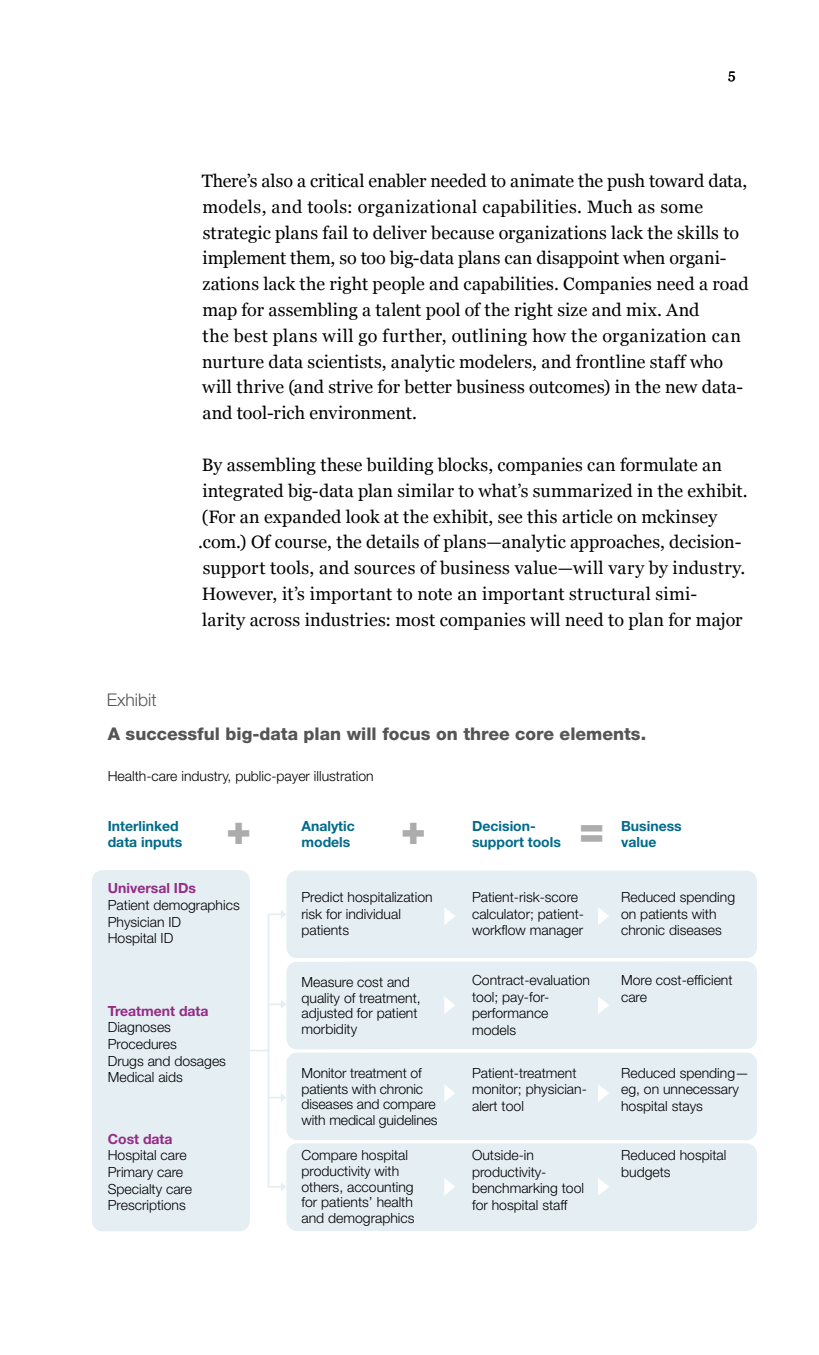
<style>
.page{position:relative;width:819px;height:1355px;background:#fff}
.page>*{position:absolute;margin:0;border:0;box-sizing:border-box;transform-origin:0 0}
.t1{font:900 42px "Helvetica Neue LT Std";color:#acacac}
.t2{font:17.85px/25.7px "Georgia";letter-spacing:.005em;color:#000}
.t3{font:800 17.5px "Helvetica Neue LT Std";color:#555}
.t4{font:300 17.5px "Helvetica Neue LT Std";color:#555}
.t5{font:300 14px/16.6px "Helvetica Neue LT Std";color:#000}
.t6{font:700 14px/15.8px "Helvetica Neue LT Std";color:#006b8b}
.t7{font:700 14px "Helvetica Neue LT Std";color:#942b85}
.t8{font:14px "Georgia";color:#000}
</style>
<div class="page">
<div style="left:286px;top:870px;width:471px;height:88px;background:#e4eef3;border-radius:10px"></div>
<div style="left:286px;top:961px;width:471px;height:88px;background:#e4eef3;border-radius:11px"></div>
<div style="left:286px;top:1052px;width:471px;height:88px;background:#e4eef3;border-radius:10px"></div>
<div style="left:286px;top:1143px;width:471px;height:87px;background:#e4eef3;border-radius:10px"></div>
<div style="left:92px;top:870px;width:158px;height:361px;background:#e4eef3;border-radius:10px"></div>
<svg style="left:444px;top:908px;width:11px;height:17px"></svg>
<svg style="left:444px;top:997px;width:11px;height:17px"></svg>
<svg style="left:444px;top:1085px;width:11px;height:17px"></svg>
<svg style="left:444px;top:1178px;width:11px;height:17px"></svg>
<svg style="left:598px;top:908px;width:11px;height:17px"></svg>
<svg style="left:598px;top:997px;width:11px;height:17px"></svg>
<svg style="left:598px;top:1085px;width:11px;height:17px"></svg>
<svg style="left:598px;top:1178px;width:11px;height:17px"></svg>
<hr style="left:247px;top:1049px;width:21px;height:2px;background:#e4eef3">
<svg style="left:267px;top:910px;width:19px;height:281px"></svg>
<p class="t8" style="left:728px;top:66px;width:9px">5</p>
<p class="t4" style="left:107px;top:689px;width:51px">Exhibit</p>
<p class="t2" style="left:202px;top:168px;width:548px">There’s also a critical enabler needed to animate the push toward data, models, and tools: organizational capabilities. Much as some strategic plans fail to deliver because organizations lack the skills to implement them, so too big-data plans can disappoint when organi&shy;zations lack the right people and capabilities. Companies need a road map for assembling a talent pool of the right size and mix. And<br>the best plans will go further, outlining how the organization can nurture data scientists, analytic modelers, and frontline staff who will thrive (and strive for better business outcomes) in the new data&shy;and tool-rich environment.</p>
<p class="t2" style="left:198px;top:452px;width:551px">By assembling these building blocks, companies can formulate an integrated big-data plan similar to what’s summarized in the exhibit. (For an expanded look at the exhibit, see this article on mckinsey .com.) Of course, the details of plans—analytic approaches, decision&shy;support tools, and sources of business value—will vary by industry.<br>However, it’s important to note an important structural simi-<br>larity across industries: most companies will need to plan for major</p>
<p class="t3" style="left:108px;top:723px;width:540px">A successful big-data plan will focus on three core elements.</p>
<p class="t5" style="left:108px;top:767px;width:268px">Health-care industry, public-payer illustration</p>
<p class="t6" style="left:108px;top:818px;width:76px">Interlinked data inputs</p>
<h1 class="t1" style="left:226px;top:804px;width:27px">+</h1>
<h1 class="t1" style="left:401px;top:804px;width:27px">+</h1>
<h1 class="t1" style="left:579px;top:804px;width:27px">=</h1>
<p class="t6" style="left:301px;top:818px;width:55px">Analytic models</p>
<p class="t6" style="left:472px;top:818px;width:90px">Decision&shy;support tools</p>
<p class="t6" style="left:621px;top:818px;width:62px">Business value</p>
<p class="t7" style="left:108px;top:879px;width:90px">Universal IDs</p>
<p class="t5" style="left:108px;top:896px;width:133px">Patient demographics<br>Physician ID<br>Hospital ID</p>
<p class="t7" style="left:108px;top:1002px;width:102px">Treatment data</p>
<p class="t5" style="left:108px;top:1018px;width:120px">Diagnoses<br>Procedures<br>Drugs and dosages<br>Medical aids</p>
<p class="t7" style="left:108px;top:1130px;width:66px">Cost data</p>
<p class="t5" style="left:108px;top:1146px;width:86px">Hospital care<br>Primary care<br>Specialty care<br>Prescriptions</p>
<p class="t5" style="left:301px;top:888px;width:133px">Predict hospitalization risk for individual patients</p>
<p class="t5" style="left:472px;top:888px;width:114px">Patient-risk-score calculator; patient&shy;workflow manager</p>
<p class="t5" style="left:621px;top:888px;width:116px">Reduced spending on patients with chronic diseases</p>
<p class="t5" style="left:472px;top:971px;width:119px">Contract-evaluation tool; pay-for&shy;performance models</p>
<p class="t5" style="left:621px;top:971px;width:113px">More cost-efficient care</p>
<p class="t5" style="left:472px;top:1064px;width:116px">Patient-treatment monitor; physician&shy;alert tool</p>
<p class="t5" style="left:621px;top:1064px;width:130px">Reduced spending— eg, on unnecessary hospital stays</p>
<p class="t5" style="left:472px;top:1146px;width:114px">Outside-in productivity&shy;benchmarking tool for hospital staff</p>
<p class="t5" style="left:621px;top:1146px;width:107px">Reduced hospital budgets</p>
<p class="t5" style="left:301px;top:973px;width:121px;line-height:15.8px">Measure cost and quality of treatment, adjusted for patient morbidity</p>
<p class="t5" style="left:301px;top:1064px;width:138px;line-height:15.8px">Monitor treatment of patients with chronic diseases and compare with medical guidelines</p>
<p class="t5" style="left:301px;top:1147px;width:115px;line-height:15.8px">Compare hospital productivity with others, accounting for patients’ health and demographics</p>
</div>
